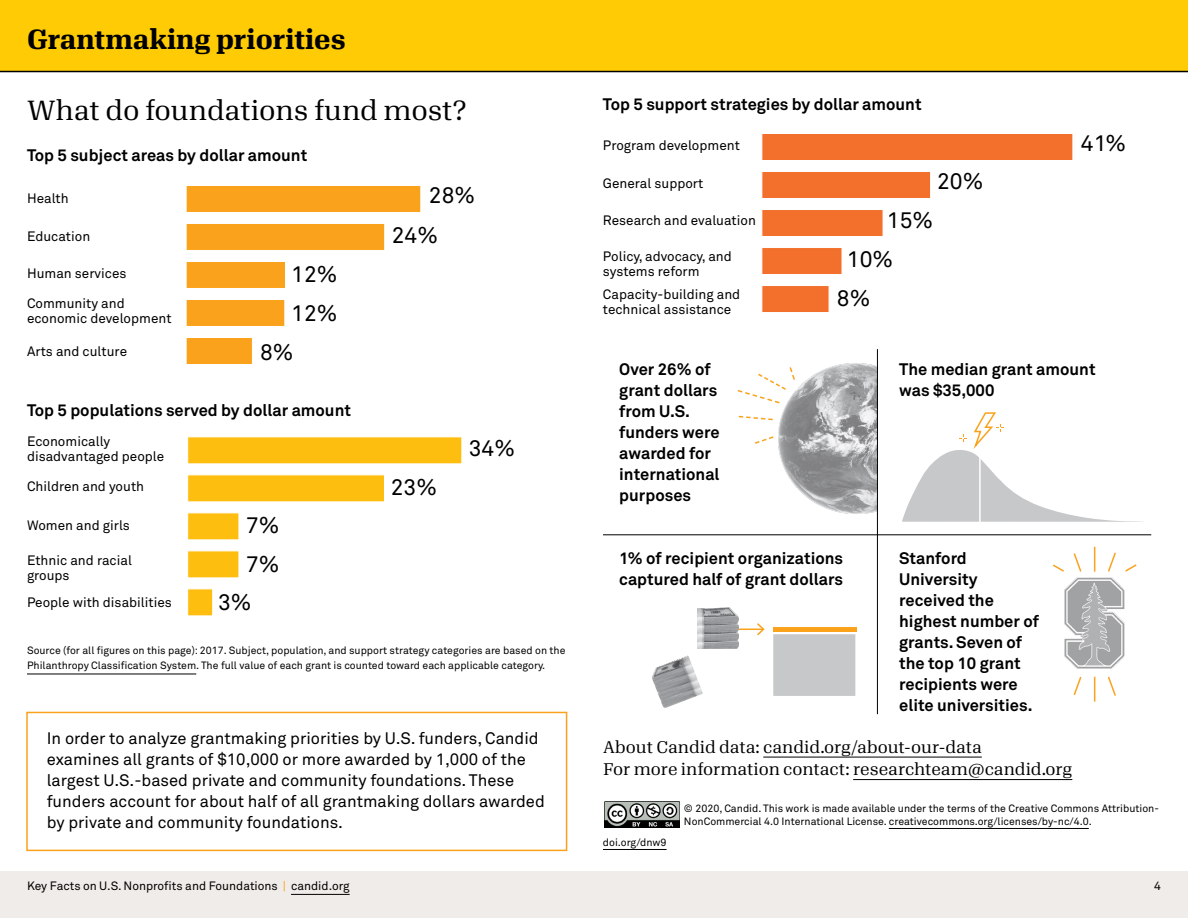
<style>
.page{position:relative;width:1188px;height:918px;background:#fff}
.page>*{position:absolute;margin:0;border:0;box-sizing:border-box;transform-origin:0 0}
.t1{font:27px "Algebra";color:#000}
.t2{font:700 27px "Algebra";color:#000}
.t3{font:22.5px/39.2px "Akkurat Std";color:#000}
.t4{font:700 16.5px/21px "Akkurat Std";color:#000}
.t5{font:16.5px/21px "Akkurat Std";color:#000}
.t6{font:16.5px/22.5px "Algebra";color:#000}
.t7{font:13.5px/15px "Akkurat Std";color:#000}
.t8{font:12px "Akkurat Std";color:#000}
.t9{font:10.5px/15px "Akkurat Std";color:#000}
.s1{color:#faa21b}
</style>
<div class="page">
<img style="left:778px;top:363px;width:99px;height:151px">
<div style="left:0;top:872px;width:1188px;height:46px;background:#f0ece9"></div>
<div style="left:0;top:0;width:1188px;height:72px;background:#ffcb05"></div>
<div style="left:186px;top:337px;width:67px;height:28px;background:#faa21b;border:1px solid #fff"></div>
<div style="left:186px;top:299px;width:99px;height:28px;background:#faa21b;border:1px solid #fff"></div>
<div style="left:186px;top:261px;width:100px;height:28px;background:#faa21b;border:1px solid #fff"></div>
<div style="left:186px;top:223px;width:199px;height:28px;background:#faa21b;border:1px solid #fff"></div>
<div style="left:186px;top:185px;width:235px;height:28px;background:#faa21b;border:1px solid #fff"></div>
<div style="left:761px;top:285px;width:68px;height:28px;background:#f3702c;border:1px solid #fff"></div>
<div style="left:761px;top:247px;width:81px;height:28px;background:#f3702c;border:1px solid #fff"></div>
<div style="left:761px;top:209px;width:122px;height:28px;background:#f3702c;border:1px solid #fff"></div>
<div style="left:761px;top:171px;width:170px;height:28px;background:#f3702c;border:1px solid #fff"></div>
<div style="left:761px;top:133px;width:312px;height:28px;background:#f3702c;border:1px solid #fff"></div>
<div style="left:187px;top:589px;width:26px;height:27px;background:#febe10;border:1px solid #fff"></div>
<div style="left:187px;top:551px;width:52px;height:27px;background:#febe10"></div>
<div style="left:187px;top:513px;width:52px;height:27px;background:#febe10"></div>
<div style="left:187px;top:474px;width:198px;height:28px;background:#febe10;border:1px solid #fff"></div>
<div style="left:187px;top:436px;width:275px;height:28px;background:#febe10;border:1px solid #fff"></div>
<hr style="left:27px;top:674px;width:169px;height:1px;background:#000">
<div style="left:26px;top:712px;width:541px;height:139px;border:2px solid #faa21b"></div>
<hr style="left:763px;top:757px;width:219px;height:1px;background:#000">
<hr style="left:853px;top:779px;width:219px;height:1px;background:#000">
<hr style="left:889px;top:828px;width:200px;height:1px;background:#000">
<hr style="left:603px;top:849px;width:64px;height:1px;background:#000">
<hr style="left:877px;top:349px;width:1px;height:365px;background:#000">
<hr style="left:603px;top:534px;width:548px;height:1px;background:#000">
<hr style="left:291px;top:894px;width:59px;height:1px;background:#000">
<svg style="left:738px;top:415px;width:35px;height:6px"></svg>
<svg style="left:737px;top:366px;width:59px;height:39px"></svg>
<svg style="left:755px;top:436px;width:19px;height:8px"></svg>
<div style="left:773px;top:634px;width:82px;height:62px;background:#c7c8ca;border:2px solid #c7c8ca"></div>
<div style="left:773px;top:627px;width:83px;height:5px;background:#faa21b"></div>
<img style="left:652px;top:655px;width:51px;height:53px">
<svg style="left:739px;top:623px;width:26px;height:13px"></svg>
<img style="left:698px;top:608px;width:40px;height:41px">
<img style="left:604px;top:801px;width:76px;height:27px">
<img style="left:1064px;top:577px;width:61px;height:91px">
<svg style="left:1094px;top:547px;width:1px;height:25px"></svg>
<svg style="left:1073px;top:553px;width:9px;height:19px"></svg>
<svg style="left:1108px;top:552px;width:8px;height:20px"></svg>
<svg style="left:1125px;top:564px;width:12px;height:8px"></svg>
<svg style="left:1052px;top:564px;width:12px;height:8px"></svg>
<svg style="left:1094px;top:677px;width:1px;height:25px"></svg>
<svg style="left:1073px;top:676px;width:9px;height:19px"></svg>
<svg style="left:1108px;top:676px;width:8px;height:20px"></svg>
<svg style="left:902px;top:412px;width:240px;height:110px"></svg>
<h1 class="t2" style="left:27px;top:19px;width:320px">Grantmaking priorities</h1>
<h1 class="t1" style="left:27px;top:89px;width:441px">What do foundations fund most?</h1>
<h3 class="t4" style="left:27px;top:144px;width:282px">Top 5 subject areas by dollar amount</h3>
<h2 class="t3" style="left:392px;top:176px;width:85px;text-indent:37px">28%<br>24%</h2>
<h2 class="t3" style="left:291px;top:254px;width:48px">12%</h2>
<p class="t7" style="left:27px;top:191px;width:43px">Health</p>
<p class="t7" style="left:27px;top:228px;width:65px">Education</p>
<p class="t7" style="left:27px;top:266px;width:101px">Human services</p>
<p class="t7" style="left:27px;top:296px;width:146px">Community and economic development</p>
<p class="t7" style="left:27px;top:344px;width:102px">Arts and culture</p>
<h2 class="t3" style="left:291px;top:293px;width:48px">12%</h2>
<h2 class="t3" style="left:260px;top:333px;width:35px">8%</h2>
<h3 class="t4" style="left:27px;top:399px;width:326px">Top 5 populations served by dollar amount</h3>
<p class="t7" style="left:27px;top:434px;width:139px">Economically disadvantaged people</p>
<p class="t7" style="left:27px;top:479px;width:119px">Children and youth</p>
<p class="t7" style="left:27px;top:518px;width:104px">Women and girls</p>
<p class="t7" style="left:27px;top:553px;width:106px">Ethnic and racial groups</p>
<p class="t7" style="left:27px;top:595px;width:146px">People with disabilities</p>
<h2 class="t3" style="left:246px;top:506px;width:35px">7%</h2>
<h2 class="t3" style="left:246px;top:545px;width:35px">7%</h2>
<h2 class="t3" style="left:218px;top:583px;width:35px">3%</h2>
<h2 class="t3" style="left:391px;top:468px;width:48px">23%</h2>
<h2 class="t3" style="left:469px;top:429px;width:48px">34%</h2>
<p class="t9" style="left:27px;top:643px;width:540px">Source (for all figures on this page): 2017. Subject, population, and support strategy categories are based on the<br>Philanthropy Classification System. The full value of each grant is counted toward each applicable category.</p>
<h3 class="t4" style="left:603px;top:94px;width:320px">Top 5 support strategies by dollar amount</h3>
<p class="t7" style="left:603px;top:138px;width:138px">Program development</p>
<p class="t7" style="left:603px;top:175px;width:102px">General support</p>
<p class="t7" style="left:603px;top:213px;width:154px">Research and evaluation</p>
<p class="t7" style="left:603px;top:249px;width:130px">Policy, advocacy, and systems reform</p>
<p class="t7" style="left:603px;top:287px;width:139px">Capacity-building and technical assistance</p>
<h2 class="t3" style="left:937px;top:162px;width:48px">20%</h2>
<h2 class="t3" style="left:887px;top:201px;width:48px">15%</h2>
<h2 class="t3" style="left:847px;top:240px;width:48px">10%</h2>
<h2 class="t3" style="left:837px;top:278px;width:35px">8%</h2>
<h2 class="t3" style="left:1081px;top:123px;width:47px">41%</h2>
<h3 class="t4" style="left:619px;top:359px;width:102px">Over 26% of grant dollars from U.S. funders were awarded for international purposes</h3>
<h3 class="t4" style="left:619px;top:547px;width:225px">1% of recipient organizations captured half of grant dollars</h3>
<h3 class="t4" style="left:899px;top:359px;width:198px">The median grant amount was $35,000</h3>
<h3 class="t4" style="left:899px;top:547px;width:141px">Stanford<br>University received the highest number of grants. Seven of the top 10 grant recipients were elite universities.</h3>
<p class="t5" style="left:47px;top:728px;width:500px">In order to analyze grantmaking priorities by U.S. funders, Candid examines all grants of $10,000 or more awarded by 1,000 of the largest U.S.-based private and community foundations. These funders account for about half of all grantmaking dollars awarded by private and community foundations.</p>
<h3 class="t6" style="left:603px;top:734px;width:471px">About Candid data: candid.org/about-our-data<br>For more information contact: researchteam@candid.org</h3>
<p class="t9" style="left:684px;top:802px;width:476px;line-height:13.5px">© 2020, Candid. This work is made available under the terms of the Creative Commons Attribution-<br>NonCommercial 4.0 International License. creativecommons.org/licenses/by-nc/4.0.</p>
<p class="t8" style="left:27px;top:879px;width:324px">Key Facts on U.S. Nonprofits and Foundations <span class="s1">|</span> candid.org</p>
<p class="t9" style="left:603px;top:835px;width:65px">doi.org/dnw9</p>
<p class="t8" style="left:1154px;top:879px;width:8px">4</p>
</div>
